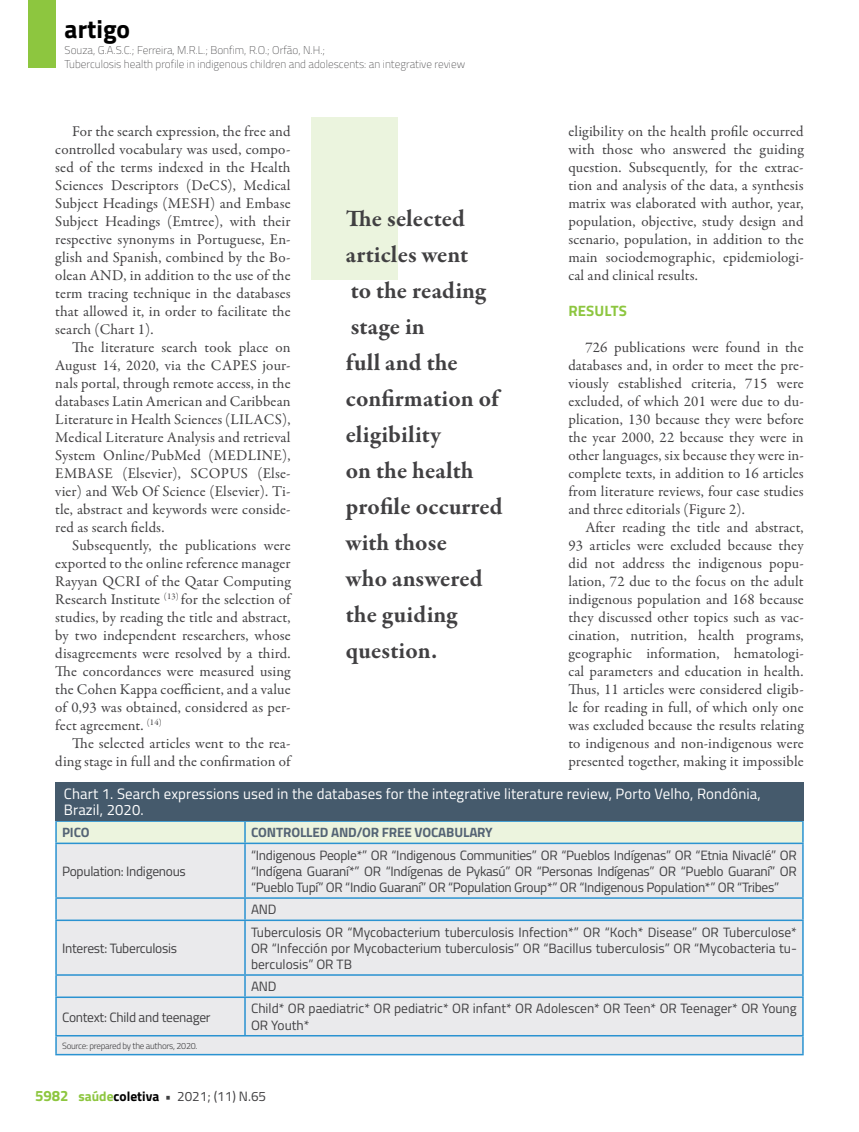
<style>
.page{position:relative;width:859px;height:1132px;background:#fff}
.page>*{position:absolute;margin:0;border:0;box-sizing:border-box;transform-origin:0 0}
.t1{font:700 25.5px "Titillium";color:#000}
.t2{font:700 24px/36px "Garamond Premr Pro";letter-spacing:.005em;color:#414042}
.t3{font:15px/18px "Garamond Premr Pro";letter-spacing:.01em;color:#414042;text-align:justify}
.t4{font:15px/16.5px "Titillium";letter-spacing:.01em;color:#fff}
.t5{font:700 15px "Titillium";letter-spacing:.01em;color:#8dc63f}
.t6{font:13.5px/16.2px "Titillium";letter-spacing:-.02em;color:#414042;text-align:justify}
.t7{font:13.5px/16.2px "Titillium";color:#414042}
.t8{font:700 13.5px "Titillium";letter-spacing:-.01em;color:#546475}
.t9{font:100 11.25px/13.5px "Titillium";color:#414042}
.t10{font:300 9px "Titillium";letter-spacing:-.03em;color:#414042}
.s1{font-weight:700;font-size:15px;color:#8dc63f}
.s2{font-weight:700;color:#8dc63f}
.s3{font-weight:700;color:#000}
.s4{font-weight:700}
</style>
<div class="page">
<div style="left:28px;top:0;width:27px;height:68px;background:#8dc63f"></div>
<div style="left:57px;top:821px;width:745px;height:21px;background:#ecf4de"></div>
<div style="left:57px;top:843px;width:745px;height:210px;background:#eaeaec"></div>
<hr style="left:55px;top:821px;width:2px;height:21px;background:#2b93d1">
<hr style="left:244px;top:821px;width:2px;height:21px;background:#2b93d1">
<hr style="left:802px;top:821px;width:2px;height:21px;background:#2b93d1">
<hr style="left:55px;top:843px;width:2px;height:54px;background:#2b93d1">
<hr style="left:244px;top:843px;width:2px;height:54px;background:#2b93d1">
<hr style="left:802px;top:843px;width:2px;height:54px;background:#2b93d1">
<hr style="left:55px;top:898px;width:2px;height:21px;background:#2b93d1">
<hr style="left:244px;top:898px;width:2px;height:21px;background:#2b93d1">
<hr style="left:802px;top:898px;width:2px;height:21px;background:#2b93d1">
<hr style="left:55px;top:920px;width:2px;height:53px;background:#2b93d1">
<hr style="left:244px;top:920px;width:2px;height:53px;background:#2b93d1">
<hr style="left:802px;top:920px;width:2px;height:53px;background:#2b93d1">
<hr style="left:55px;top:975px;width:2px;height:21px;background:#2b93d1">
<hr style="left:244px;top:975px;width:2px;height:21px;background:#2b93d1">
<hr style="left:802px;top:975px;width:2px;height:21px;background:#2b93d1">
<hr style="left:55px;top:997px;width:2px;height:37px;background:#2b93d1">
<hr style="left:244px;top:997px;width:2px;height:37px;background:#2b93d1">
<hr style="left:802px;top:997px;width:2px;height:37px;background:#2b93d1">
<svg style="left:55px;top:1036px;width:2px;height:17px"></svg>
<svg style="left:802px;top:1036px;width:2px;height:17px"></svg>
<hr style="left:55px;top:820px;width:190px;height:1px;background:#2b93d1">
<hr style="left:245px;top:820px;width:559px;height:1px;background:#2b93d1">
<hr style="left:55px;top:842px;width:190px;height:1px;background:#2b93d1">
<hr style="left:245px;top:842px;width:559px;height:1px;background:#2b93d1">
<hr style="left:55px;top:897px;width:190px;height:1px;background:#2b93d1">
<hr style="left:245px;top:897px;width:559px;height:1px;background:#2b93d1">
<hr style="left:55px;top:919px;width:190px;height:1px;background:#2b93d1">
<hr style="left:245px;top:919px;width:559px;height:1px;background:#2b93d1">
<hr style="left:55px;top:973px;width:190px;height:2px;background:#2b93d1">
<hr style="left:245px;top:973px;width:559px;height:2px;background:#2b93d1">
<hr style="left:55px;top:996px;width:190px;height:1px;background:#2b93d1">
<hr style="left:245px;top:996px;width:559px;height:1px;background:#2b93d1">
<hr style="left:55px;top:1034px;width:190px;height:2px;background:#2b93d1">
<hr style="left:245px;top:1034px;width:559px;height:2px;background:#2b93d1">
<hr style="left:55px;top:1053px;width:190px;height:1px;background:#2b93d1">
<hr style="left:245px;top:1053px;width:559px;height:1px;background:#2b93d1">
<div style="left:55px;top:781px;width:749px;height:39px;background:#455a6c"></div>
<div style="left:312px;top:118px;width:86px;height:162px;background:#ebf4de"></div>
<h1 class="t1" style="left:65px;top:10px;width:67px">artigo</h1>
<p class="t9" style="left:65px;top:43px;width:402px">Souza, G.A.S.C.; Ferreira, M.R.L.; Bonfim, R.O.; Orfão, N.H.;<br>Tuberculosis health profile in indigenous children and adolescents: an integrative review</p>
<p class="t3" style="left:55px;top:122px;width:237px;text-indent:17px">For the search expression, the free and controlled vocabulary was used, compo&shy;sed of the terms indexed in the Health Sciences Descriptors (DeCS), Medical Subject Headings (MESH) and Embase Subject Headings (Emtree), with their respective synonyms in Portuguese, En&shy;glish and Spanish, combined by the Bo&shy;olean AND, in addition to the use of the term tracing technique in the databases that allowed it, in order to facilitate the search (Chart 1).</p>
<p class="t3" style="left:55px;top:338px;width:237px;text-indent:17px">The literature search took place on August 14, 2020, via the CAPES jour&shy;nals portal, through remote access, in the databases Latin American and Caribbean Literature in Health Sciences (LILACS), Medical Literature Analysis and retrieval System Online/PubMed (MEDLINE), EMBASE (Elsevier), SCOPUS (Else&shy;vier) and Web Of Science (Elsevier). Ti&shy;tle, abstract and keywords were conside&shy;red as search fields.</p>
<p class="t3" style="left:55px;top:536px;width:237px;text-indent:17px">Subsequently, the publications were exported to the online reference manager Rayyan QCRI of the Qatar Computing Research Institute <sup>(13)</sup> for the selection of studies, by reading the title and abstract, by two independent researchers, whose disagreements were resolved by a third.<br>The concordances were measured using the Cohen Kappa coefficient, and a value of 0,93 was obtained, considered as per&shy;fect agreement. <sup>(14)</sup></p>
<p class="t3" style="left:55px;top:734px;width:237px;text-align:right">The selected articles went to the rea&shy;ding stage in full and the confirmation of</p>
<h2 class="t2" style="left:346px;top:201px;width:158px">The selected articles went<br>to the reading stage in<br>full and the confirmation of eligibility<br>on the health profile occurred with those<br>who answered the guiding question.</h2>
<p class="t3" style="left:568px;top:122px;width:237px">eligibility on the health profile occurred with those who answered the guiding question. Subsequently, for the extrac&shy;tion and analysis of the data, a synthesis matrix was elaborated with author, year, population, objective, study design and scenario, population, in addition to the main sociodemographic, epidemiologi&shy;cal and clinical results.</p>
<p class="t5" style="left:568px;top:299px;width:60px">RESULTS</p>
<p class="t3" style="left:568px;top:338px;width:237px;text-indent:17px">726 publications were found in the databases and, in order to meet the pre&shy;viously established criteria, 715 were excluded, of which 201 were due to du&shy;plication, 130 because they were before the year 2000, 22 because they were in other languages, six because they were in&shy;complete texts, in addition to 16 articles from literature reviews, four case studies and three editorials (Figure 2).</p>
<p class="t3" style="left:568px;top:518px;width:237px;text-indent:17px">After reading the title and abstract, 93 articles were excluded because they did not address the indigenous popu&shy;lation, 72 due to the focus on the adult indigenous population and 168 because they discussed other topics such as vac&shy;cination, nutrition, health programs, geographic information, hematologi&shy;cal parameters and education in health.<br>Thus, 11 articles were considered eligib&shy;le for reading in full, of which only one was excluded because the results relating to indigenous and non-indigenous were presented together, making it impossible</p>
<p class="t4" style="left:64px;top:784px;width:698px">Chart 1. Search expressions used in the databases for the integrative literature review, Porto Velho, Rondônia,<br>Brazil, 2020.</p>
<p class="t8" style="left:62px;top:822px;width:29px">PICO</p>
<p class="t8" style="left:251px;top:822px;width:243px">CONTROLLED AND/OR FREE VOCABULARY</p>
<p class="t6" style="left:62px;top:862px;width:125px">Population: Indigenous</p>
<p class="t6" style="left:251px;top:845px;width:547px">“Indigenous People*” OR “Indigenous Communities” OR “Pueblos Indígenas” OR “Etnia Nivaclé” OR “Indígena Guaraní*” OR “Indígenas de Pykasú” OR “Personas Indígenas” OR “Pueblo Guaraní” OR “Pueblo Tupí” OR “Indio Guaraní” OR “Population Group*” OR “Indigenous Population*” OR “Tribes”</p>
<p class="t6" style="left:251px;top:900px;width:27px">AND</p>
<p class="t6" style="left:62px;top:938px;width:117px">Interest: Tuberculosis</p>
<p class="t6" style="left:251px;top:922px;width:547px">Tuberculosis OR “Mycobacterium tuberculosis Infection*” OR “Koch* Disease” OR Tuberculose* OR “Infección por Mycobacterium tuberculosis” OR “Bacillus tuberculosis” OR “Mycobacteria tu&shy;berculosis” OR TB</p>
<p class="t6" style="left:251px;top:977px;width:27px">AND</p>
<p class="t6" style="left:62px;top:1007px;width:150px">Context: Child and teenager</p>
<p class="t7" style="left:251px;top:999px;width:547px">Child* OR paediatric* OR pediatric* OR infant* OR Adolescen* OR Teen* OR Teenager* OR Young<br>OR Youth*</p>
<p class="t10" style="left:62px;top:1038px;width:137px">Source: prepared by the authors, 2020.</p>
<p class="t6" style="left:35px;top:1087px;width:233px"><span class="s1">5982</span> <span class="s2">saúde</span><span class="s3">coletiva</span> <span class="s4">•</span> 2021; (11) N.65</p>
</div>
